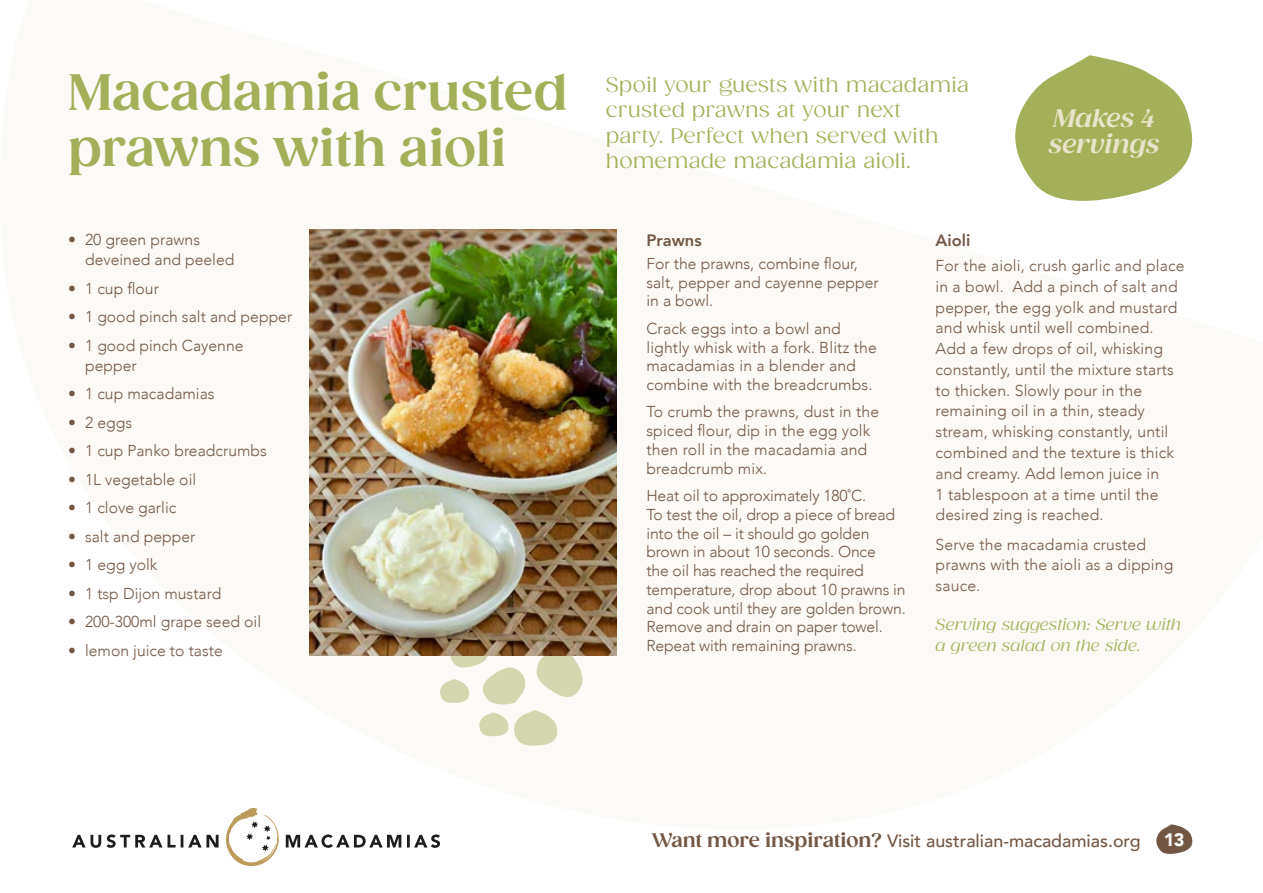
<style>
.page{position:relative;width:1263px;height:893px;background:#fff}
.page>*{position:absolute;margin:0;border:0;box-sizing:border-box;transform-origin:0 0}
.PG2_headings{font:700 49.5px/55.5px "Gazpacho";color:#a3b059}
.PG2_headings-2{font:italic 700 24.6px/25.8px "Gazpacho";color:#e8e3c9}
.Recipe_Intro{font:20.25px/25.5px "Gazpacho";color:#a3b059}
.t1{font:900 18px "Avenir";color:#fff}
.t2{font:500 17.85px "Avenir";color:#735745}
.Recipe_sub_heading{font:800 16.5px "Avenir";color:#735745}
.Recipe_text{font:300 15.75px/20.9px "Avenir";letter-spacing:.01em;color:#735745}
.Recipe_text-2{font:300 15.75px/18.8px "Avenir";letter-spacing:-.01em;color:#735745}
.tip{font:italic 15.45px/21.5px "Gazpacho";color:#a3b059}
.s1{font-family:"Gazpacho";font-weight:700;font-size:18.9px}
</style>
<div class="page">
<svg style="left:72px;top:834px;width:147px;height:14px"></svg>
<svg style="left:286px;top:834px;width:154px;height:14px"></svg>
<svg style="left:226px;top:808px;width:53px;height:58px"></svg>
<svg style="left:440px;top:656px;width:143px;height:90px"></svg>
<img style="left:309px;top:229px;width:308px;height:427px">
<svg style="left:1015px;top:55px;width:178px;height:146px"></svg>
<svg style="left:1156px;top:824px;width:37px;height:30px"></svg>
<p class="PG2_headings" style="left:68px;top:65px;width:501px">Macadamia crusted prawns with aioli</p>
<p class="Recipe_Intro" style="left:606px;top:71px;width:365px">Spoil your guests with macadamia crusted prawns at your next<br>party. Perfect when served with homemade macadamia aioli.</p>
<p class="PG2_headings-2" style="left:1049px;top:105px;width:112px">Makes 4 servings</p>
<p class="Recipe_text" style="left:85px;top:230px;width:151px;line-height:20px;text-indent:-17px">• 20 green prawns deveined and peeled</p>
<p class="Recipe_text" style="left:68px;top:278px;width:92px">• 1 cup flour</p>
<p class="Recipe_text" style="left:68px;top:306px;width:226px">• 1 good pinch salt and pepper</p>
<p class="Recipe_text" style="left:85px;top:335px;width:160px;line-height:20px;text-indent:-17px">• 1 good pinch Cayenne pepper</p>
<p class="Recipe_text" style="left:68px;top:383px;width:148px">• 1 cup macadamias</p>
<p class="Recipe_text" style="left:68px;top:412px;width:66px">• 2 eggs</p>
<p class="Recipe_text" style="left:68px;top:440px;width:200px">• 1 cup Panko breadcrumbs</p>
<p class="Recipe_text" style="left:68px;top:469px;width:130px">• 1L vegetable oil</p>
<p class="Recipe_text" style="left:68px;top:497px;width:110px">• 1 clove garlic</p>
<p class="Recipe_text" style="left:68px;top:526px;width:129px">• salt and pepper</p>
<p class="Recipe_text" style="left:68px;top:554px;width:91px">• 1 egg yolk</p>
<p class="Recipe_text" style="left:68px;top:583px;width:155px">• 1 tsp Dijon mustard</p>
<p class="Recipe_text" style="left:68px;top:611px;width:195px">• 200-300ml grape seed oil</p>
<p class="Recipe_text" style="left:68px;top:640px;width:156px">• lemon juice to taste</p>
<p class="Recipe_sub_heading" style="left:646px;top:227px;width:57px">Prawns</p>
<p class="Recipe_text" style="left:646px;top:254px;width:234px;line-height:18.8px">For the prawns, combine flour, salt, pepper and cayenne pepper in a bowl.</p>
<p class="Recipe_text" style="left:646px;top:319px;width:232px;line-height:18.8px">Crack eggs into a bowl and lightly whisk with a fork. Blitz the macadamias in a blender and combine with the breadcrumbs.</p>
<p class="Recipe_text" style="left:646px;top:403px;width:234px;line-height:18.8px">To crumb the prawns, dust in the spiced flour, dip in the egg yolk then roll in the macadamia and breadcrumb mix.</p>
<p class="Recipe_text-2" style="left:646px;top:486px;width:261px">Heat oil to approximately 180˚C.<br>To test the oil, drop a piece of bread into the oil – it should go golden brown in about 10 seconds. Once<br>the oil has reached the required temperature, drop about 10 prawns in and cook until they are golden brown.<br>Remove and drain on paper towel.<br>Repeat with remaining prawns.</p>
<p class="Recipe_sub_heading" style="left:935px;top:227px;width:36px">Aioli</p>
<p class="Recipe_text" style="left:935px;top:255px;width:251px">For the aioli, crush garlic and place in a bowl. Add a pinch of salt and pepper, the egg yolk and mustard and whisk until well combined.<br>Add a few drops of oil, whisking constantly, until the mixture starts to thicken. Slowly pour in the remaining oil in a thin, steady stream, whisking constantly, until combined and the texture is thick and creamy. Add lemon juice in<br>1 tablespoon at a time until the desired zing is reached.</p>
<p class="Recipe_text" style="left:935px;top:534px;width:239px">Serve the macadamia crusted prawns with the aioli as a dipping sauce.</p>
<p class="tip" style="left:935px;top:613px;width:247px">Serving suggestion: Serve with a green salad on the side.</p>
<p class="t2" style="left:651px;top:826px;width:491px"><span class="s1">Want more inspiration?</span> Visit australian-macadamias.org</p>
<p class="t1" style="left:1164px;top:824px;width:22px">13</p>
</div>
